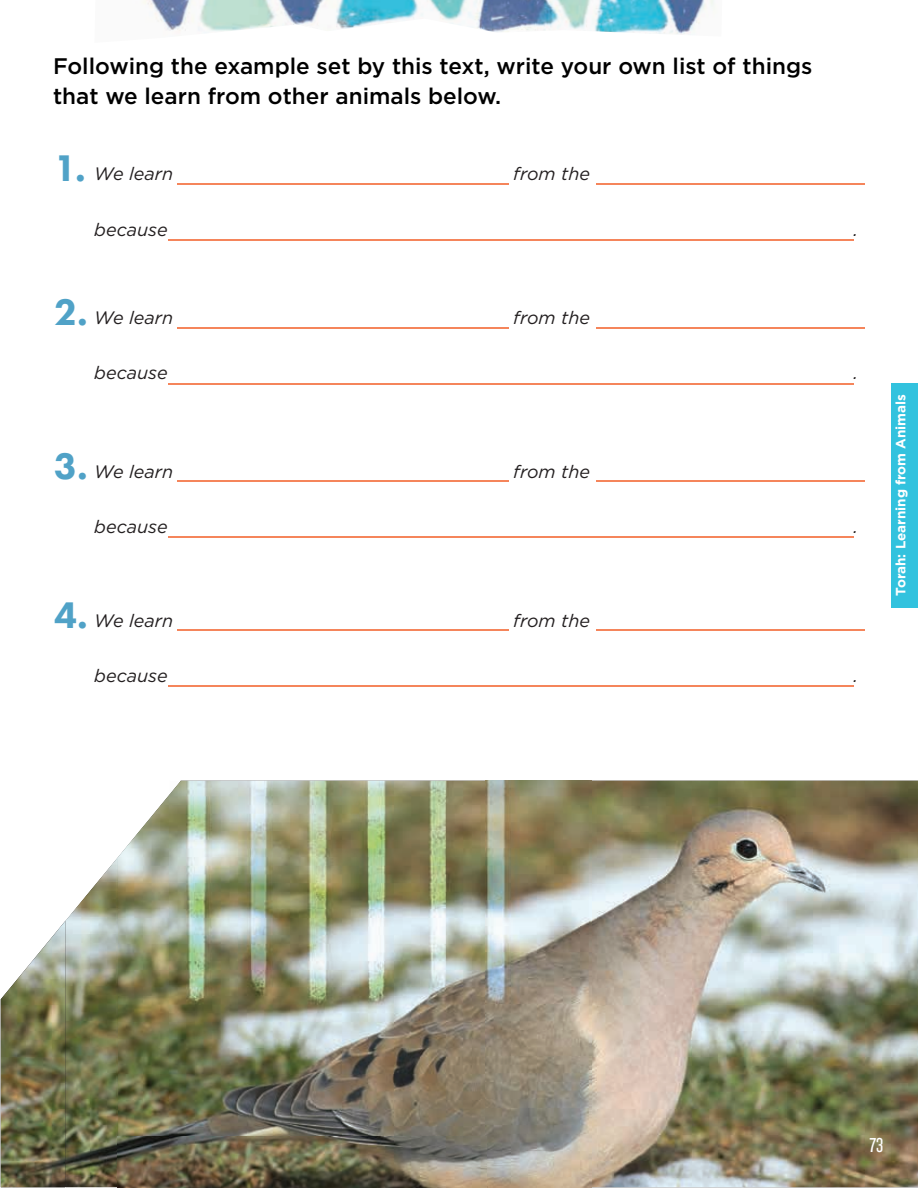
<style>
.page{position:relative;width:918px;height:1188px;background:#fff}
.page>*{position:absolute;margin:0;border:0;box-sizing:border-box;transform-origin:0 0}
.t1{font:800 38.4px "Futura PT";color:#50a2c7}
.t2{font:500 22.5px/30px "Gotham";color:#000}
.t3{font:21px "Knockout HTF28 Junior Featherwt";color:#fff}
.t4{font:italic 18px "Gotham";color:#231f20}
.t5{font:700 13.5px "Gotham";color:#fff}
</style>
<div class="page">
<img style="left:0;top:999px;width:38px;height:189px">
<hr style="left:177px;top:183px;width:332px;height:2px;background:#f5855b">
<hr style="left:177px;top:481px;width:332px;height:1px;background:#f5855b">
<hr style="left:177px;top:327px;width:332px;height:2px;background:#f5855b">
<hr style="left:177px;top:630px;width:332px;height:1px;background:#f5855b">
<hr style="left:597px;top:183px;width:268px;height:2px;background:#f5855b">
<hr style="left:597px;top:481px;width:268px;height:1px;background:#f5855b">
<hr style="left:597px;top:327px;width:268px;height:2px;background:#f5855b">
<hr style="left:597px;top:630px;width:268px;height:1px;background:#f5855b">
<hr style="left:168px;top:239px;width:686px;height:2px;background:#f5855b">
<hr style="left:168px;top:537px;width:686px;height:1px;background:#f5855b">
<hr style="left:168px;top:383px;width:686px;height:2px;background:#f5855b">
<hr style="left:168px;top:686px;width:686px;height:1px;background:#f5855b">
<img style="left:142px;top:0;width:572px;height:34px">
<img style="left:1px;top:781px;width:917px;height:406px">
<img style="left:65px;top:781px;width:52px;height:76px">
<img style="left:65px;top:1187px;width:526px;height:1px">
<img style="left:117px;top:781px;width:474px;height:406px">
<img style="left:65px;top:857px;width:53px;height:330px">
<div style="left:891px;top:383px;width:27px;height:225px;background:#32c2de"></div>
<p class="t2" style="left:53px;top:51px;width:761px">Following the example set by this text, write your own list of things that we learn from other animals below.</p>
<h1 class="t1" style="left:54px;top:144px;width:33px">1.</h1>
<p class="t4" style="left:94px;top:164px;width:80px">We learn</p>
<p class="t4" style="left:513px;top:164px;width:78px">from the</p>
<p class="t4" style="left:94px;top:219px;width:75px">because</p>
<p class="t4" style="left:854px;top:219px;width:6px">.</p>
<h1 class="t1" style="left:54px;top:288px;width:35px">2.</h1>
<p class="t4" style="left:94px;top:308px;width:80px">We learn</p>
<p class="t4" style="left:513px;top:308px;width:78px">from the</p>
<p class="t4" style="left:94px;top:363px;width:75px">because</p>
<p class="t4" style="left:854px;top:363px;width:6px">.</p>
<h1 class="t1" style="left:54px;top:442px;width:35px">3.</h1>
<p class="t4" style="left:94px;top:461px;width:80px">We learn</p>
<p class="t4" style="left:513px;top:461px;width:78px">from the</p>
<p class="t4" style="left:94px;top:517px;width:75px">because</p>
<p class="t4" style="left:854px;top:517px;width:6px">.</p>
<h1 class="t1" style="left:54px;top:591px;width:35px">4.</h1>
<p class="t4" style="left:94px;top:611px;width:80px">We learn</p>
<p class="t4" style="left:513px;top:611px;width:78px">from the</p>
<p class="t4" style="left:94px;top:666px;width:75px">because</p>
<p class="t4" style="left:854px;top:666px;width:6px">.</p>
<p class="t5" style="left:893px;top:596px;width:203px;rotate:-90deg">Torah: Learning from Animals</p>
<p class="t3" style="left:870px;top:1135px;width:15px">73</p>
</div>
